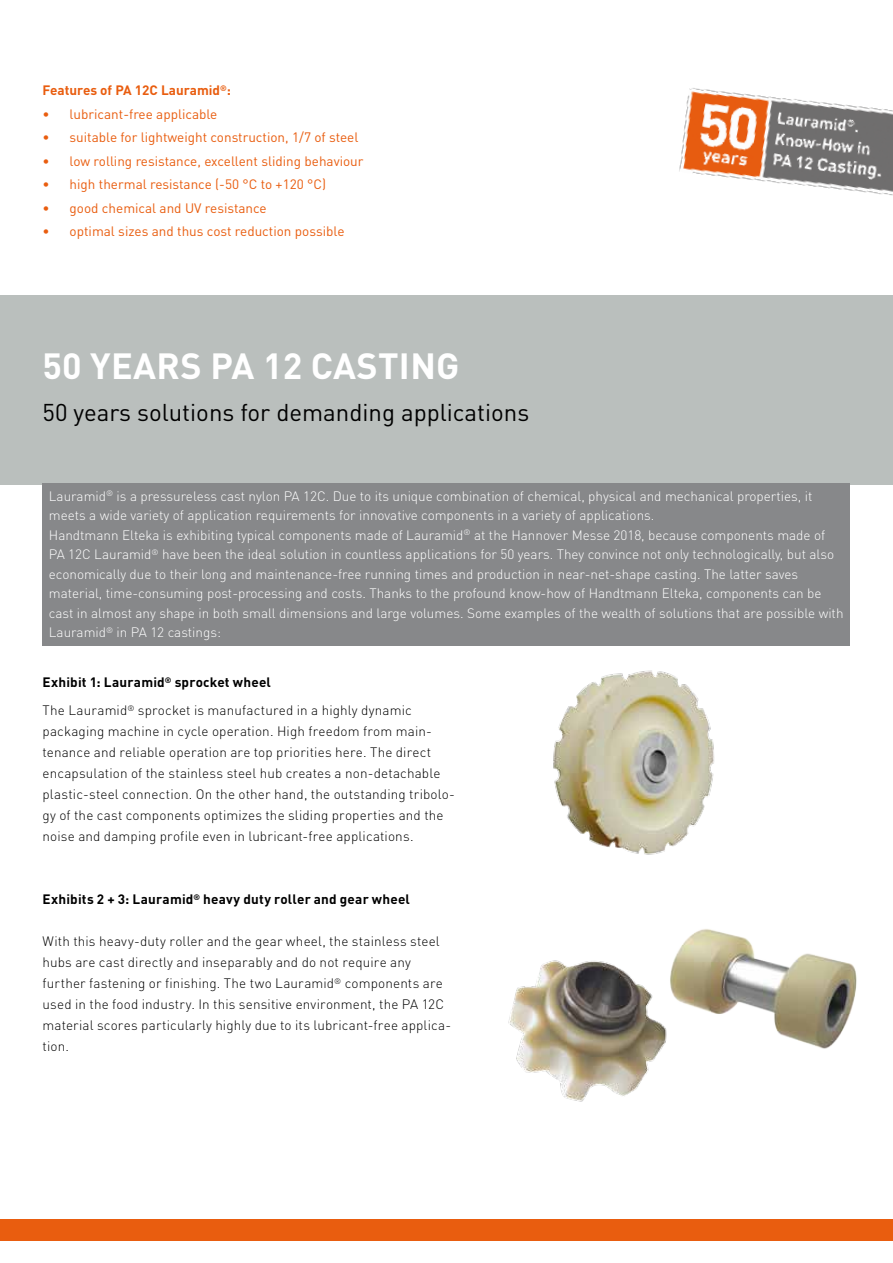
<style>
.page{position:relative;width:893px;height:1263px;background:#fff}
.page>*{position:absolute;margin:0;border:0;box-sizing:border-box;transform-origin:0 0}
.t1{font:700 36px "DINOT";letter-spacing:.01em;color:#fff}
.t2{font:24px "DINOT";color:#000}
.t3{font:300 13.5px/19.5px "DINOT";color:#fff}
.t4{font:300 13.5px/21px "DINOT";letter-spacing:.01em;color:#000}
.t5{font:13.5px "DINOT";color:#e95d0f}
.t6{font:700 13.5px "DINOT";letter-spacing:.015em;color:#000}
.t7{font:700 13.5px "DINOT";color:#e95d0f}
.s1{font-weight:700}
</style>
<div class="page">
<div style="left:0;top:295px;width:893px;height:189px;background:#babfbd"></div>
<div style="left:0;top:1219px;width:893px;height:21px;background:#e95d0f"></div>
<div style="left:43px;top:484px;width:807px;height:162px;background:#87888a"></div>
<img style="left:553px;top:670px;width:162px;height:185px">
<img style="left:677px;top:929px;width:180px;height:120px">
<img style="left:508px;top:954px;width:215px;height:148px">
<img style="left:679px;top:88px;width:214px;height:108px">
<p class="t7" style="left:43px;top:82px;width:190px">Features of PA 12C Lauramid<sup>®</sup>:</p>
<p class="t5" style="left:43px;top:106px;width:176px">• lubricant-free applicable</p>
<p class="t5" style="left:43px;top:129px;width:317px">• suitable for lightweight construction, 1/7 of steel</p>
<p class="t5" style="left:43px;top:153px;width:322px">• low rolling resistance, excellent sliding behaviour</p>
<p class="t5" style="left:43px;top:176px;width:285px">• high thermal resistance (-50 °C to +120 °C)</p>
<p class="t5" style="left:43px;top:200px;width:226px">• good chemical and UV resistance</p>
<p class="t5" style="left:43px;top:223px;width:303px">• optimal sizes and thus cost reduction possible</p>
<h1 class="t1" style="left:43px;top:342px;width:419px">50 years PA 12 casti ng</h1>
<h2 class="t2" style="left:43px;top:397px;width:488px">50 years solutions for demanding applications</h2>
<p class="t3" style="left:49px;top:486px;width:796px">Lauramid<sup>®</sup> is a pressureless cast nylon PA 12C. Due to its unique combination of chemical, physical and mechanical properties, it meets a wide variety of application requirements for innovative components in a variety of applications.<br>Handtmann Elteka is exhibiting typical components made of Lauramid<sup>®</sup> at the Hannover Messe 2018, because components made of PA 12C Lauramid<sup>®</sup> have been the ideal solution in countless applications for 50 years. They convince not only technologically, but also economically due to their long and maintenance-free running times and production in near-net-shape casting. The latter saves material, time-consuming post-processing and costs. Thanks to the profound know-how of Handtmann Elteka, components can be cast in almost any shape in both small dimensions and large volumes. Some examples of the wealth of solutions that are possible with Lauramid<sup>®</sup> in PA 12 castings:</p>
<p class="t4" style="left:43px;top:668px;width:371px;line-height:27.9px"><span class="s1">Exhibit 1: Lauramid</span><sup>®</sup> <span class="s1">sprocket wheel<br></span>The Lauramid<sup>®</sup> sprocket is manufactured in a highly dynamic</p>
<p class="t4" style="left:43px;top:721px;width:414px">packaging machine in cycle operation. High freedom from main&shy;tenance and reliable operation are top priorities here. The direct encapsulation of the stainless steel hub creates a non-detachable plastic-steel connection. On the other hand, the outstanding tribolo&shy;gy of the cast components optimizes the sliding properties and the noise and damping profile even in lubricant-free applications.</p>
<p class="t6" style="left:43px;top:890px;width:369px">Exhibits 2 + 3: Lauramid<sup>®</sup> heavy duty roller and gear wheel</p>
<p class="t4" style="left:43px;top:931px;width:410px">With this heavy-duty roller and the gear wheel, the stainless steel hubs are cast directly and inseparably and do not require any further fastening or finishing. The two Lauramid<sup>®</sup> components are used in the food industry. In this sensitive environment, the PA 12C material scores particularly highly due to its lubricant-free applica&shy;tion.</p>
</div>
